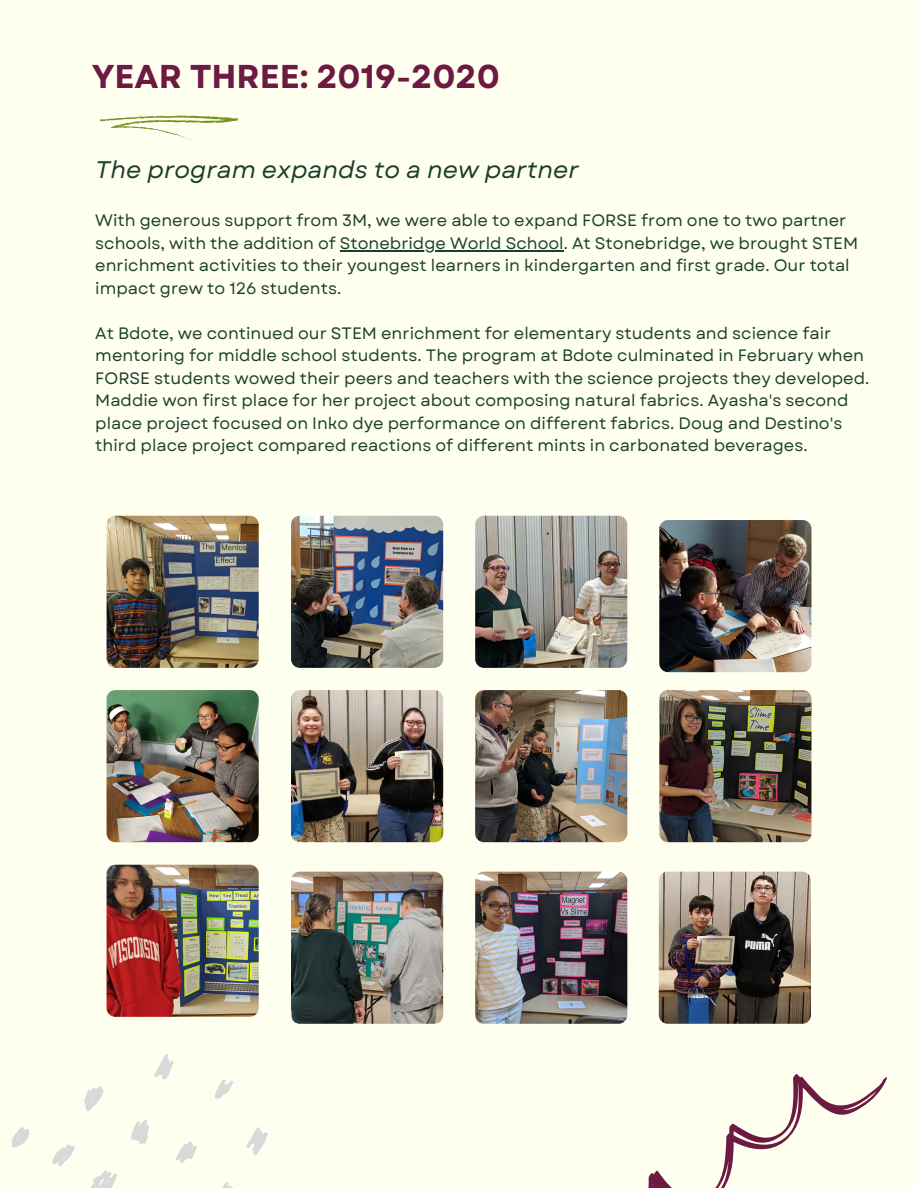
<style>
.page{position:relative;width:918px;height:1188px;background:#fffff0}
.page>*{position:absolute;margin:0;border:0;box-sizing:border-box;transform-origin:0 0}
.t1{font:700 33px "Garet";color:#6d1a42}
.t2{font:italic 24px "Garet";color:#1c402e}
.t3{font:16.5px/22.5px "Garet";color:#1c402e}
</style>
<div class="page">
<svg style="left:100px;top:115px;width:138px;height:25px"></svg>
<img style="left:107px;top:516px;width:152px;height:152px;border-radius:9px">
<img style="left:107px;top:690px;width:152px;height:152px;border-radius:9px">
<img style="left:291px;top:516px;width:152px;height:152px;border-radius:9px">
<img style="left:291px;top:690px;width:152px;height:152px;border-radius:9px">
<img style="left:475px;top:516px;width:152px;height:152px;border-radius:9px">
<img style="left:475px;top:690px;width:152px;height:152px;border-radius:9px">
<img style="left:659px;top:520px;width:152px;height:152px;border-radius:9px">
<img style="left:659px;top:690px;width:152px;height:152px;border-radius:9px">
<img style="left:107px;top:865px;width:152px;height:152px;border-radius:9px">
<img style="left:291px;top:872px;width:152px;height:152px;border-radius:9px">
<img style="left:475px;top:872px;width:152px;height:152px;border-radius:9px">
<img style="left:659px;top:872px;width:152px;height:152px;border-radius:9px">
<svg style="left:648px;top:1074px;width:239px;height:114px"></svg>
<svg style="left:11px;top:1054px;width:257px;height:134px"></svg>
<hr style="left:340px;top:250px;width:224px;height:1px;background:#1c402e">
<p class="t1" style="left:92px;top:53px;width:410px">YEAR THREE: 2019-2020</p>
<p class="t2" style="left:95px;top:152px;width:485px">The program expands to a new partner</p>
<p class="t3" style="left:95px;top:209px;width:764px">With generous support from 3M, we were able to expand FORSE from one to two partner schools, with the addition of Stonebridge World School. At Stonebridge, we brought STEM enrichment activities to their youngest learners in kindergarten and first grade. Our total impact grew to 126 students.</p>
<p class="t3" style="left:95px;top:322px;width:776px">At Bdote, we continued our STEM enrichment for elementary students and science fair mentoring for middle school students. The program at Bdote culminated in February when FORSE students wowed their peers and teachers with the science projects they developed.<br>Maddie won first place for her project about composing natural fabrics. Ayasha's second place project focused on Inko dye performance on different fabrics. Doug and Destino's third place project compared reactions of different mints in carbonated beverages.</p>
</div>
